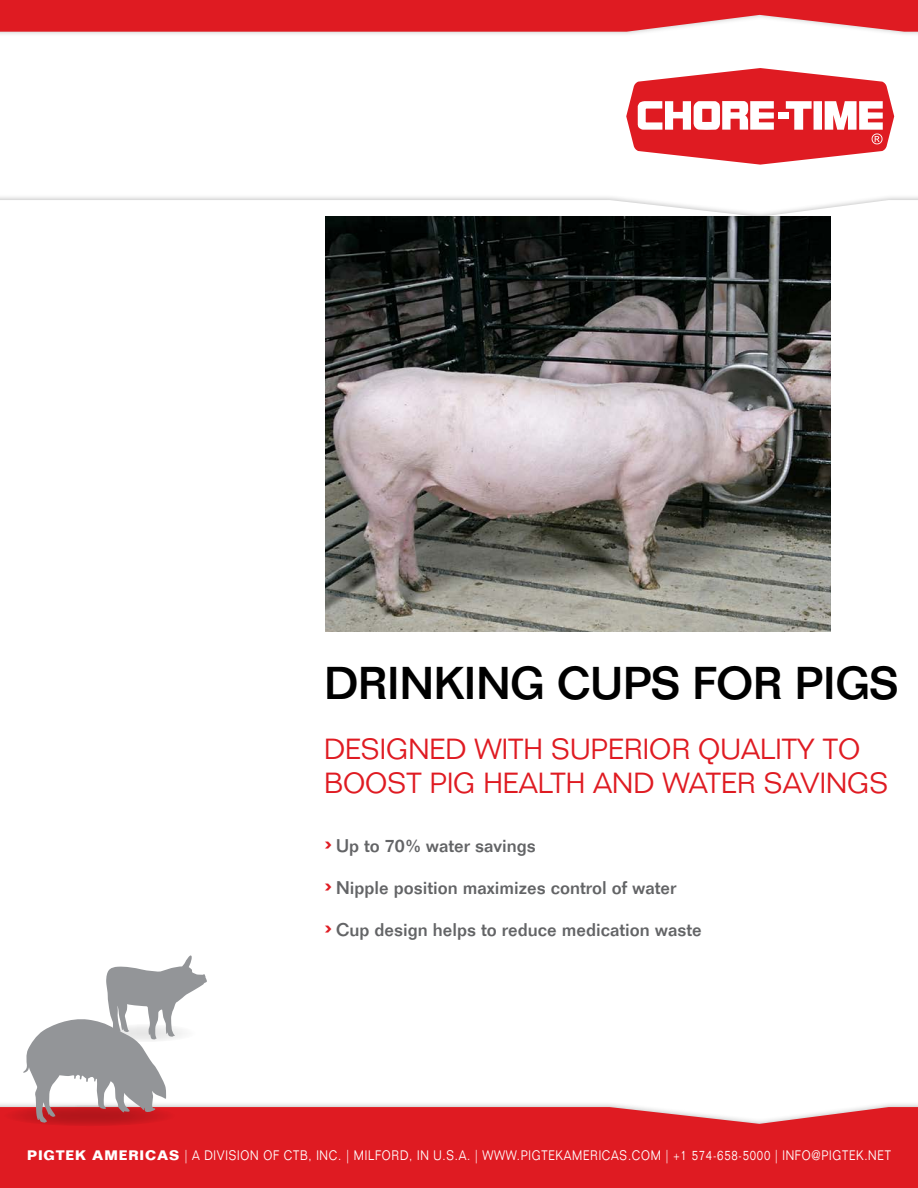
<style>
.page{position:relative;width:918px;height:1188px;background:#fff}
.page>*{position:absolute;margin:0;border:0;box-sizing:border-box;transform-origin:0 0}
.t1{font:500 45px "Folio Std";color:#000}
.t2{font:300 28.5px/34.2px "Folio Std";color:#df1b22}
.t3{font:500 18px "Folio Std";color:#636466}
.t4{font:300 13.5px "Folio Std";letter-spacing:.065em;color:#fff;scale:.85 1}
.s1{font-size:30px;color:#df1b22}
.s2{font-weight:700}
</style>
<div class="page">
<svg style="left:626px;top:68px;width:268px;height:97px"></svg>
<div style="left:0;top:0;width:918px;height:38px;background:#000;opacity:.25"></div>
<svg style="left:0;top:0;width:918px;height:32px;background:#e12e34"></svg>
<div style="left:0;top:1102px;width:918px;height:86px;background:#000;opacity:.25"></div>
<div style="left:0;top:1107px;width:918px;height:81px;background:#df1b22"></div>
<div style="left:3px;top:1105px;width:173px;height:21px;background:#d21920;border-radius:50%"></div>
<svg style="left:22px;top:955px;width:185px;height:168px"></svg>
<img style="left:326px;top:217px;width:504px;height:414px">
<h1 class="t1" style="left:324px;top:656px;width:576px">DRINKING CUPS FOR PIGS</h1>
<h2 class="t2" style="left:324px;top:732px;width:566px">DESIGNED WITH SUPERIOR QUALITY TO<br>BOOST PIG HEALTH AND WATER SAVINGS</h2>
<h3 class="t3" style="left:324px;top:834px;width:213px"><span class="s1">›</span> Up to 70% water savings</h3>
<h3 class="t3" style="left:324px;top:876px;width:354px"><span class="s1">›</span> Nipple position maximizes control of water</h3>
<h3 class="t3" style="left:324px;top:918px;width:379px"><span class="s1">›</span> Cup design helps to reduce medication waste</h3>
<p class="t4" style="left:27px;top:1147px;width:1018px"><span class="s2">PIGTEK AMERICAS</span> | A DIVISION OF CTB, INC. | MILFORD, IN U.S.A. | WWW.PIGTEKAMERICAS.COM | +1 574-658-5000 | INFO@PIGTEK.NET</p>
</div>
